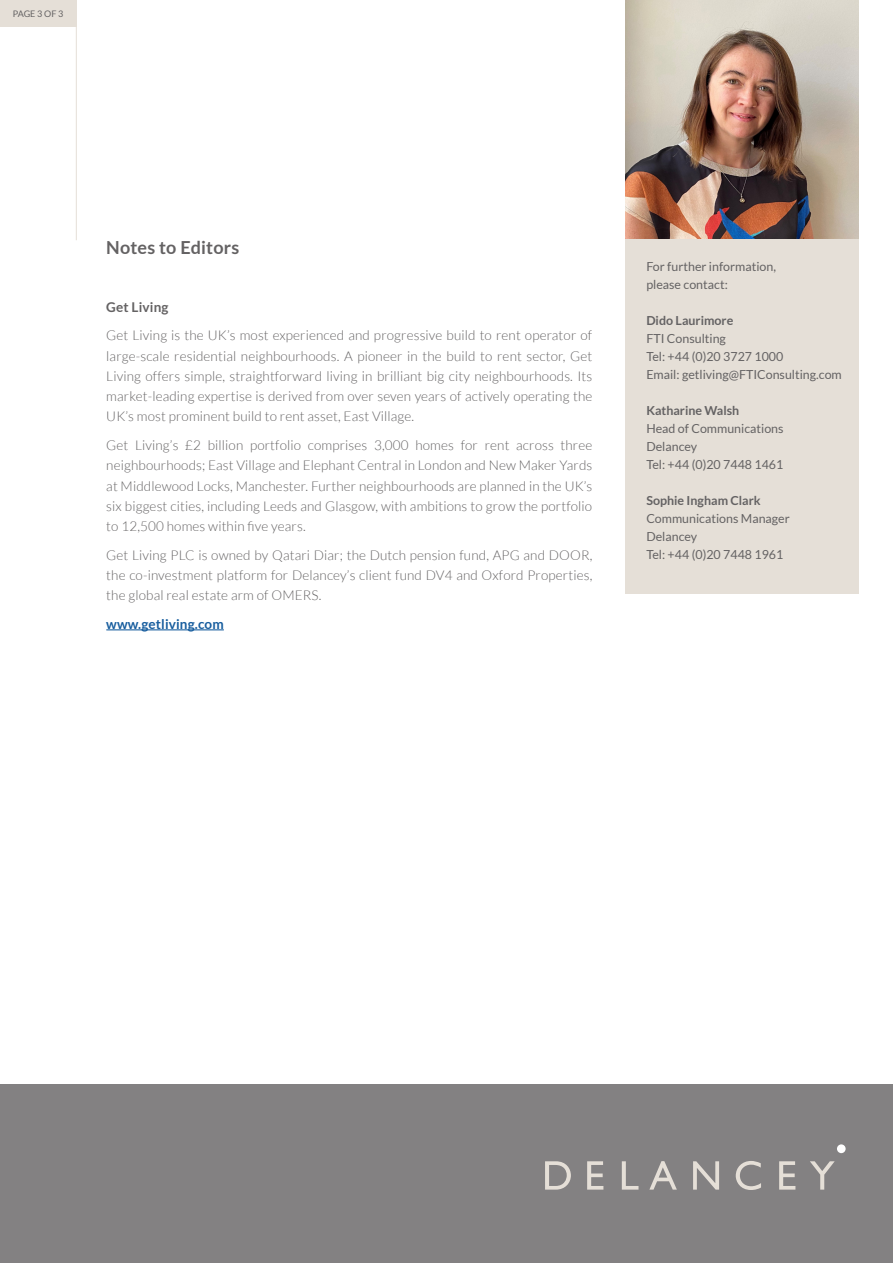
<style>
.page{position:relative;width:893px;height:1263px;background:#fff}
.page>*{position:absolute;margin:0;border:0;box-sizing:border-box;transform-origin:0 0}
.t1{font:700 18px "Lato";letter-spacing:.01em;color:#646263}
.t2{font:300 13.5px/20.2px "Lato";letter-spacing:.01em;color:#646263;text-align:justify}
.t3{font:700 13.5px "Lato";letter-spacing:.01em;color:#175d9e}
.t4{font:700 13.5px "Lato";letter-spacing:.01em;color:#646263}
.t5{font:12.45px/18px "Lato";color:#646263}
.t6{font:700 12.45px "Lato";color:#646263}
.t7{font:9px "Lato";letter-spacing:-.01em;color:#646263}
</style>
<div class="page">
<div style="left:0;top:1084px;width:893px;height:179px;background:#838182"></div>
<div style="left:837px;top:1144px;width:9px;height:9px;background:#fff;border-radius:50%"></div>
<svg style="left:545px;top:1161px;width:26px;height:28px"></svg>
<svg style="left:587px;top:1161px;width:16px;height:28px"></svg>
<svg style="left:622px;top:1161px;width:16px;height:28px"></svg>
<svg style="left:649px;top:1161px;width:28px;height:28px"></svg>
<svg style="left:693px;top:1161px;width:26px;height:28px"></svg>
<svg style="left:736px;top:1161px;width:25px;height:29px"></svg>
<svg style="left:779px;top:1161px;width:16px;height:28px"></svg>
<svg style="left:810px;top:1161px;width:25px;height:28px"></svg>
<div style="left:0;top:0;width:76px;height:27px;background:#e5dfd7"></div>
<hr style="left:76px;top:0;width:1px;height:240px;background:#e5dfd7">
<hr style="left:106px;top:629px;width:118px;height:1px;background:#175d9e">
<img style="left:625px;top:0;width:234px;height:239px">
<div style="left:625px;top:239px;width:234px;height:355px;background:#e5dfd7"></div>
<p class="t7" style="left:13px;top:9px;width:52px">PAGE 3 OF 3</p>
<p class="t1" style="left:106px;top:237px;width:134px">Notes to Editors</p>
<p class="t4" style="left:106px;top:299px;width:64px">Get Living</p>
<p class="t2" style="left:106px;top:325px;width:487px">Get Living is the UK’s most experienced and progressive build to rent operator of large-scale residential neighbourhoods. A pioneer in the build to rent sector, Get Living offers simple, straightforward living in brilliant big city neighbourhoods. Its market-leading expertise is derived from over seven years of actively operating the UK’s most prominent build to rent asset, East Village.</p>
<p class="t2" style="left:106px;top:435px;width:488px">Get Living’s £2 billion portfolio comprises 3,000 homes for rent across three neighbourhoods; East Village and Elephant Central in London and New Maker Yards at Middlewood Locks, Manchester. Further neighbourhoods are planned in the UK’s six biggest cities, including Leeds and Glasgow, with ambitions to grow the portfolio to 12,500 homes within five years.</p>
<p class="t2" style="left:106px;top:545px;width:488px">Get Living PLC is owned by Qatari Diar; the Dutch pension fund, APG and DOOR, the co-investment platform for Delancey’s client fund DV4 and Oxford Properties, the global real estate arm of OMERS.</p>
<p class="t3" style="left:106px;top:616px;width:119px">www.getliving.com</p>
<p class="t5" style="left:646px;top:257px;width:131px">For further information, please contact:</p>
<p class="t6" style="left:646px;top:313px;width:89px">Dido Laurimore</p>
<p class="t5" style="left:646px;top:329px;width:81px">FTI Consulting</p>
<p class="t5" style="left:646px;top:347px;width:197px">Tel: +44 (0)20 3727 1000<br>Email: getliving@FTIConsulting.com</p>
<p class="t6" style="left:646px;top:403px;width:94px">Katharine Walsh</p>
<p class="t5" style="left:646px;top:419px;width:139px">Head of Communications</p>
<p class="t5" style="left:646px;top:437px;width:52px">Delancey</p>
<p class="t5" style="left:646px;top:455px;width:139px">Tel: +44 (0)20 7448 1461</p>
<p class="t6" style="left:646px;top:493px;width:116px">Sophie Ingham Clark</p>
<p class="t5" style="left:646px;top:509px;width:145px">Communications Manager</p>
<p class="t5" style="left:646px;top:527px;width:52px">Delancey</p>
<p class="t5" style="left:646px;top:545px;width:139px">Tel: +44 (0)20 7448 1961</p>
<p class="t6" style="left:646px;top:313px;width:60px">Ruth Chan</p>
<p class="t5" style="left:646px;top:329px;width:145px">Communications Manager</p>
<p class="t5" style="left:646px;top:347px;width:52px">Delancey</p>
<p class="t5" style="left:646px;top:365px;width:139px">Tel: +44 (0)20 7448 1438</p>
<p class="t6" style="left:646px;top:421px;width:94px">Katharine Walsh</p>
<p class="t5" style="left:646px;top:455px;width:52px">Delancey</p>
</div>
